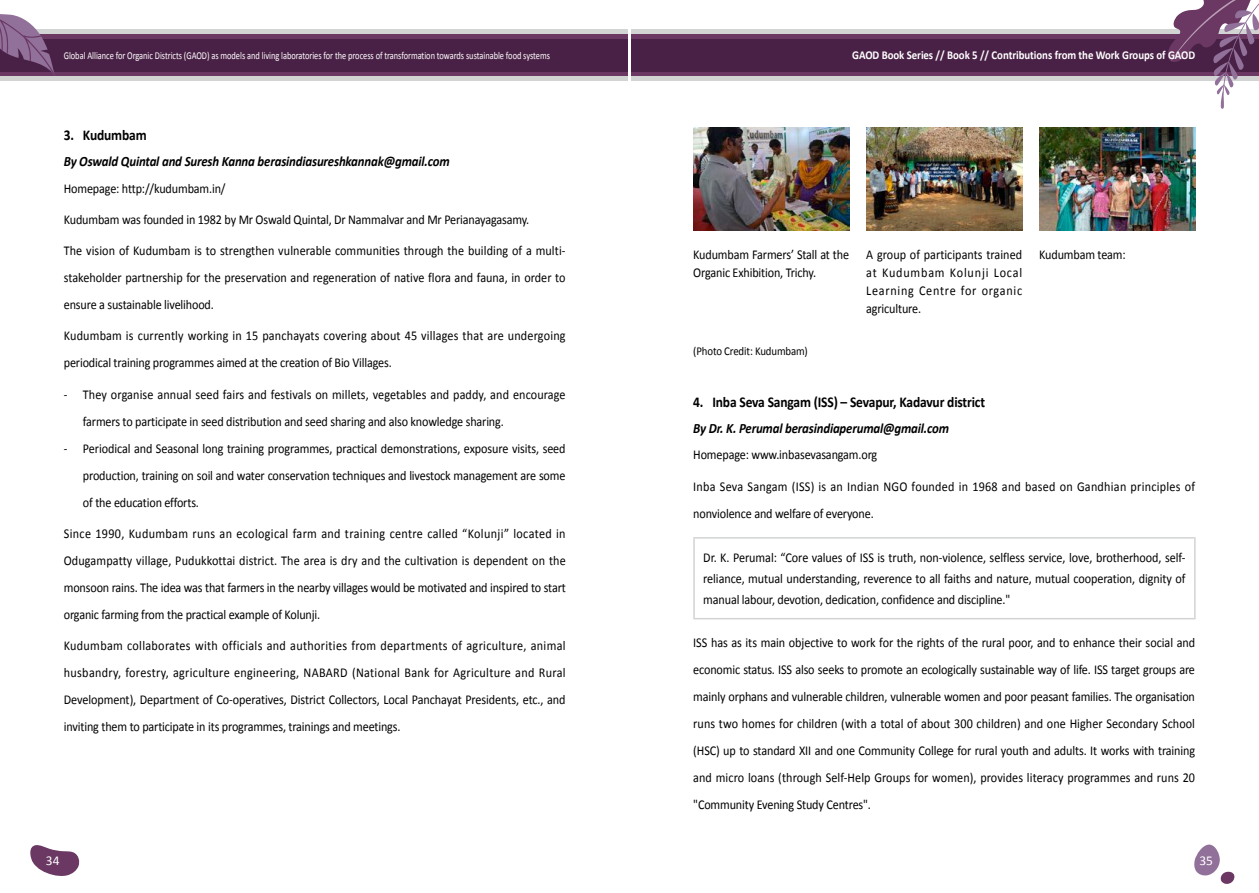
<style>
.page{position:relative;width:1259px;height:893px;background:#fff}
.page>*{position:absolute;margin:0;border:0;box-sizing:border-box;transform-origin:0 0}
.t1{font:700 15px "Calibri";letter-spacing:-.01em;color:#000;scale:.9 1}
.t2{font:italic 700 14.25px "Calibri";letter-spacing:-.01em;color:#000;scale:.9 1}
.t3{font:13.5px/27px "Calibri";letter-spacing:-.01em;color:#000;text-align:justify;scale:.9 1}
.t4{font:13.5px/27px "Calibri";letter-spacing:.02em;color:#000;scale:.9 1}
.t5{font:13.5px "Calibri";color:#fff}
.t6{font:700 12px "Calibri";letter-spacing:-.005em;color:#fff;scale:.9 1}
.t7{font:12px "Calibri";letter-spacing:-.01em;color:#000;scale:.9 1}
.t8{font:10.5px "Calibri";letter-spacing:-.005em;color:#fff;scale:.8 1}
</style>
<div class="page">
<hr style="left:693px;top:537px;width:502px;height:2px;background:#d2d3d3">
<hr style="left:693px;top:539px;width:2px;height:79px;background:#d2d3d3">
<hr style="left:1194px;top:539px;width:1px;height:79px;background:#d2d3d3">
<hr style="left:693px;top:618px;width:502px;height:1px;background:#d2d3d3">
<img style="left:693px;top:128px;width:156px;height:103px">
<img style="left:866px;top:128px;width:156px;height:103px">
<img style="left:1039px;top:128px;width:156px;height:103px">
<svg style="left:30px;top:845px;width:50px;height:31px"></svg>
<div style="left:0;top:30px;width:627px;height:51px;background:#d2d3d3"></div>
<div style="left:0;top:34px;width:627px;height:42px;background:#6a3863"></div>
<div style="left:0;top:39px;width:627px;height:33px;background:#4a2146"></div>
<div style="left:631px;top:30px;width:628px;height:51px;background:#d2d3d3"></div>
<div style="left:631px;top:34px;width:628px;height:42px;background:#6a3863"></div>
<div style="left:631px;top:39px;width:628px;height:33px;background:#4a2146"></div>
<svg style="left:0;top:14px;width:55px;height:61px"></svg>
<svg style="left:1167px;top:0;width:92px;height:109px"></svg>
<svg style="left:1194px;top:844px;width:41px;height:40px"></svg>
<p class="t8" style="left:64px;top:49px;width:609px">Global Alliance for Organic Districts (GAOD) as models and living laboratories for the process of transformation towards sustainable food systems</p>
<p class="t1" style="left:64px;top:126px;width:94px">3. Kudumbam</p>
<p class="t2" style="left:64px;top:153px;width:430px">By Oswald Quintal and Suresh Kanna berasindiasureshkannak@gmail.com</p>
<p class="t3" style="left:64px;top:174px;width:181px">Homepage: http://kudumbam.in/</p>
<p class="t3" style="left:64px;top:205px;width:519px">Kudumbam was founded in 1982 by Mr Oswald Quintal, Dr Nammalvar and Mr Perianayagasamy.</p>
<p class="t3" style="left:64px;top:236px;width:559px">The vision of Kudumbam is to strengthen vulnerable communities through the building of a multi&shy;stakeholder partnership for the preservation and regeneration of native flora and fauna, in order to ensure a sustainable livelihood.</p>
<p class="t3" style="left:64px;top:322px;width:559px">Kudumbam is currently working in 15 panchayats covering about 45 villages that are undergoing periodical training programmes aimed at the creation of Bio Villages.</p>
<p class="t3" style="left:83px;top:380px;width:538px;text-indent:-19px">- They organise annual seed fairs and festivals on millets, vegetables and paddy, and encourage farmers to participate in seed distribution and seed sharing and also knowledge sharing.</p>
<p class="t3" style="left:83px;top:434px;width:538px;text-indent:-19px">- Periodical and Seasonal long training programmes, practical demonstrations, exposure visits, seed production, training on soil and water conservation techniques and livestock management are some of the education efforts.</p>
<p class="t3" style="left:64px;top:519px;width:559px">Since 1990, Kudumbam runs an ecological farm and training centre called “Kolunji” located in Odugampatty village, Pudukkottai district. The area is dry and the cultivation is dependent on the monsoon rains. The idea was that farmers in the nearby villages would be motivated and inspired to start organic farming from the practical example of Kolunji.</p>
<p class="t3" style="left:64px;top:631px;width:559px">Kudumbam collaborates with officials and authorities from departments of agriculture, animal husbandry, forestry, agriculture engineering, NABARD (National Bank for Agriculture and Rural Development), Department of Co-operatives, District Collectors, Local Panchayat Presidents, etc., and inviting them to participate in its programmes, trainings and meetings.</p>
<p class="t6" style="left:852px;top:48px;width:383px">GAOD Book Series // Book 5 // Contributions from the Work Groups of GAOD</p>
<p class="t3" style="left:693px;top:245px;width:175px;line-height:18px">Kudumbam Farmers’ Stall at the<br>Organic Exhibition, Trichy.</p>
<p class="t3" style="left:866px;top:245px;width:175px;line-height:18px">A group of participants trained at Kudumbam Kolunji Local Learning Centre for organic agriculture.</p>
<p class="t3" style="left:1039px;top:240px;width:98px">Kudumbam team:</p>
<p class="t7" style="left:693px;top:343px;width:129px">(Photo Credit: Kudumbam)</p>
<p class="t1" style="left:693px;top:392px;width:326px">4. Inba Seva Sangam (ISS) – Sevapur, Kadavur district</p>
<p class="t2" style="left:693px;top:419px;width:286px">By Dr. K. Perumal berasindiaperumal@gmail.com</p>
<p class="t3" style="left:693px;top:441px;width:206px">Homepage: www.inbasevasangam.org</p>
<p class="t4" style="left:693px;top:472px;width:559px">Inba Seva Sangam (ISS) is an Indian NGO founded in 1968 and based on Gandhian principles of nonviolence and welfare of everyone.</p>
<p class="t3" style="left:703px;top:546px;width:537px;line-height:21px">Dr. K. Perumal: “Core values of ISS is truth, non-violence, selfless service, love, brotherhood, self&shy;reliance, mutual understanding, reverence to all faiths and nature, mutual cooperation, dignity of manual labour, devotion, dedication, confidence and discipline."</p>
<p class="t3" style="left:693px;top:629px;width:559px">ISS has as its main objective to work for the rights of the rural poor, and to enhance their social and economic status. ISS also seeks to promote an ecologically sustainable way of life. ISS target groups are mainly orphans and vulnerable children, vulnerable women and poor peasant families. The organisation runs two homes for children (with a total of about 300 children) and one Higher Secondary School (HSC) up to standard XII and one Community College for rural youth and adults. It works with training and micro loans (through Self-Help Groups for women), provides literacy programmes and runs 20 "Community Evening Study Centres".</p>
<p class="t5" style="left:46px;top:852px;width:15px">34</p>
<p class="t5" style="left:1199px;top:852px;width:15px">35</p>
</div>
